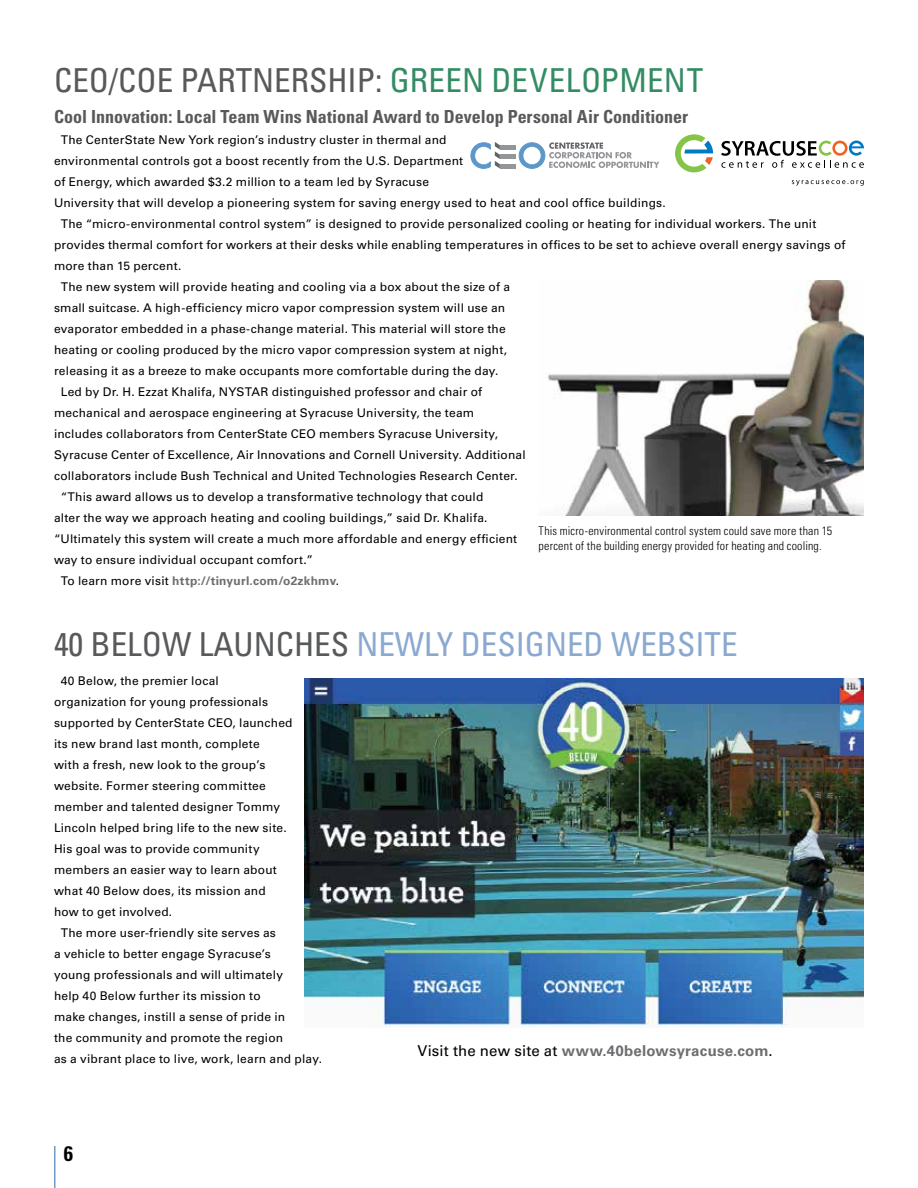
<style>
.page{position:relative;width:918px;height:1188px;background:#fff}
.page>*{position:absolute;margin:0;border:0;box-sizing:border-box;transform-origin:0 0}
.t1{font:condensed 33px "Univers LT Std";color:#58595b}
.t2{font:condensed 33px "Univers LT Std";color:#8ba9d0}
.t3{font:700 condensed 21px "Univers LT Std";color:#000}
.t4{font:700 condensed 18px "Univers LT Std";color:#58595b}
.t5{font:700 15px "Univers LT Std";letter-spacing:.015em;color:#6d6e71}
.t6{font:12px "Univers LT Std";letter-spacing:.015em;color:#000}
.t7{font:300 condensed 12px/15px "Univers LT Std";letter-spacing:.015em;color:#000}
.t8{font:700 12px "Univers LT Std";letter-spacing:.02em;color:#6d6e71}
.s1{color:#338c63}
.s2{font-weight:400;color:#000}
.s3{color:#58595b}
</style>
<div class="page">
<hr style="left:54px;top:1146px;width:2px;height:42px;background:#7399c6">
<div style="left:500px;top:145px;width:15px;height:5px;background:#939598"></div>
<hr style="left:500px;top:155px;width:15px;height:4px;background:#939598">
<div style="left:500px;top:164px;width:15px;height:5px;background:#939598"></div>
<svg style="left:471px;top:142px;width:29px;height:27px"></svg>
<svg style="left:519px;top:142px;width:141px;height:27px"></svg>
<svg style="left:721px;top:141px;width:143px;height:27px"></svg>
<svg style="left:675px;top:134px;width:38px;height:38px"></svg>
<svg style="left:792px;top:180px;width:72px;height:6px"></svg>
<img style="left:548px;top:280px;width:316px;height:236px">
<img style="left:305px;top:679px;width:559px;height:347px">
<h1 class="t1" style="left:54px;top:59px;width:651px">CEO/COE PARTNERSHIP: <span class="s1">GREEN DEVELOPMENT</span></h1>
<h3 class="t4" style="left:54px;top:105px;width:636px">Cool Innovation: Local Team Wins National Award to Develop Personal Air Conditioner</h3>
<p class="t6" style="left:61px;top:132px;width:387px">The CenterState New York region’s industry cluster in thermal and</p>
<p class="t6" style="left:54px;top:153px;width:411px">environmental controls got a boost recently from the U.S. Department</p>
<p class="t6" style="left:54px;top:174px;width:377px">of Energy, which awarded $3.2 million to a team led by Syracuse</p>
<p class="t6" style="left:54px;top:195px;width:613px">University that will develop a pioneering system for saving energy used to heat and cool office buildings.</p>
<p class="t6" style="left:61px;top:216px;width:757px">The “micro-environmental control system” is designed to provide personalized cooling or heating for individual workers. The unit</p>
<p class="t6" style="left:54px;top:237px;width:793px">provides thermal comfort for workers at their desks while enabling temperatures in offices to be set to achieve overall energy savings of</p>
<p class="t6" style="left:54px;top:258px;width:129px">more than 15 percent.</p>
<p class="t6" style="left:61px;top:279px;width:451px">The new system will provide heating and cooling via a box about the size of a</p>
<p class="t6" style="left:54px;top:300px;width:453px">small suitcase. A high-efficiency micro vapor compression system will use an</p>
<p class="t6" style="left:54px;top:321px;width:453px">evaporator embedded in a phase-change material. This material will store the</p>
<p class="t6" style="left:54px;top:342px;width:455px">heating or cooling produced by the micro vapor compression system at night,</p>
<p class="t6" style="left:54px;top:363px;width:446px">releasing it as a breeze to make occupants more comfortable during the day.</p>
<p class="t6" style="left:61px;top:384px;width:423px">Led by Dr. H. Ezzat Khalifa, NYSTAR distinguished professor and chair of</p>
<p class="t6" style="left:54px;top:405px;width:422px">mechanical and aerospace engineering at Syracuse University, the team</p>
<p class="t6" style="left:54px;top:426px;width:446px">includes collaborators from CenterState CEO members Syracuse University,</p>
<p class="t6" style="left:54px;top:447px;width:473px">Syracuse Center of Excellence, Air Innovations and Cornell University. Additional</p>
<p class="t6" style="left:54px;top:468px;width:465px">collaborators include Bush Technical and United Technologies Research Center.</p>
<p class="t6" style="left:61px;top:489px;width:424px">“This award allows us to develop a transformative technology that could</p>
<p class="t6" style="left:54px;top:510px;width:435px">alter the way we approach heating and cooling buildings,” said Dr. Khalifa.</p>
<p class="t6" style="left:54px;top:531px;width:465px">“Ultimately this system will create a much more affordable and energy efficient</p>
<p class="t6" style="left:54px;top:552px;width:261px">way to ensure individual occupant comfort.”</p>
<p class="t8" style="left:61px;top:573px;width:280px"><span class="s2">To learn more visit</span> http://tinyurl.com/o2zkhmv<span class="s2">.</span></p>
<p class="t7" style="left:539px;top:524px;width:295px">This micro-environmental control system could save more than 15 percent of the building energy provided for heating and cooling.</p>
<h1 class="t2" style="left:54px;top:623px;width:685px"><span class="s3">40 BELOW LAUNCHES</span> NEWLY DESIGNED WEBSITE</h1>
<p class="t6" style="left:61px;top:673px;width:160px">40 Below, the premier local</p>
<p class="t6" style="left:54px;top:694px;width:216px">organization for young professionals</p>
<p class="t6" style="left:54px;top:715px;width:240px">supported by CenterState CEO, launched</p>
<p class="t6" style="left:54px;top:736px;width:207px">its new brand last month, complete</p>
<p class="t6" style="left:54px;top:757px;width:213px">with a fresh, new look to the group’s</p>
<p class="t6" style="left:54px;top:778px;width:213px">website. Former steering committee</p>
<p class="t6" style="left:54px;top:799px;width:228px">member and talented designer Tommy</p>
<p class="t6" style="left:54px;top:820px;width:234px">Lincoln helped bring life to the new site.</p>
<p class="t6" style="left:54px;top:841px;width:207px">His goal was to provide community</p>
<p class="t6" style="left:54px;top:862px;width:224px">members an easier way to learn about</p>
<p class="t6" style="left:54px;top:883px;width:213px">what 40 Below does, its mission and</p>
<p class="t6" style="left:54px;top:904px;width:120px">how to get involved.</p>
<p class="t6" style="left:61px;top:925px;width:217px">The more user-friendly site serves as</p>
<p class="t6" style="left:54px;top:946px;width:218px">a vehicle to better engage Syracuse’s</p>
<p class="t6" style="left:54px;top:967px;width:230px">young professionals and will ultimately</p>
<p class="t6" style="left:54px;top:988px;width:208px">help 40 Below further its mission to</p>
<p class="t6" style="left:54px;top:1009px;width:233px">make changes, instill a sense of pride in</p>
<p class="t6" style="left:54px;top:1030px;width:231px">the community and promote the region</p>
<p class="t6" style="left:54px;top:1051px;width:270px">as a vibrant place to live, work, learn and play.</p>
<p class="t5" style="left:417px;top:1042px;width:357px"><span class="s2">Visit the new site at</span> www.40belowsyracuse.com<span class="s2">.</span></p>
<h2 class="t3" style="left:64px;top:1141px;width:11px">6</h2>
</div>
